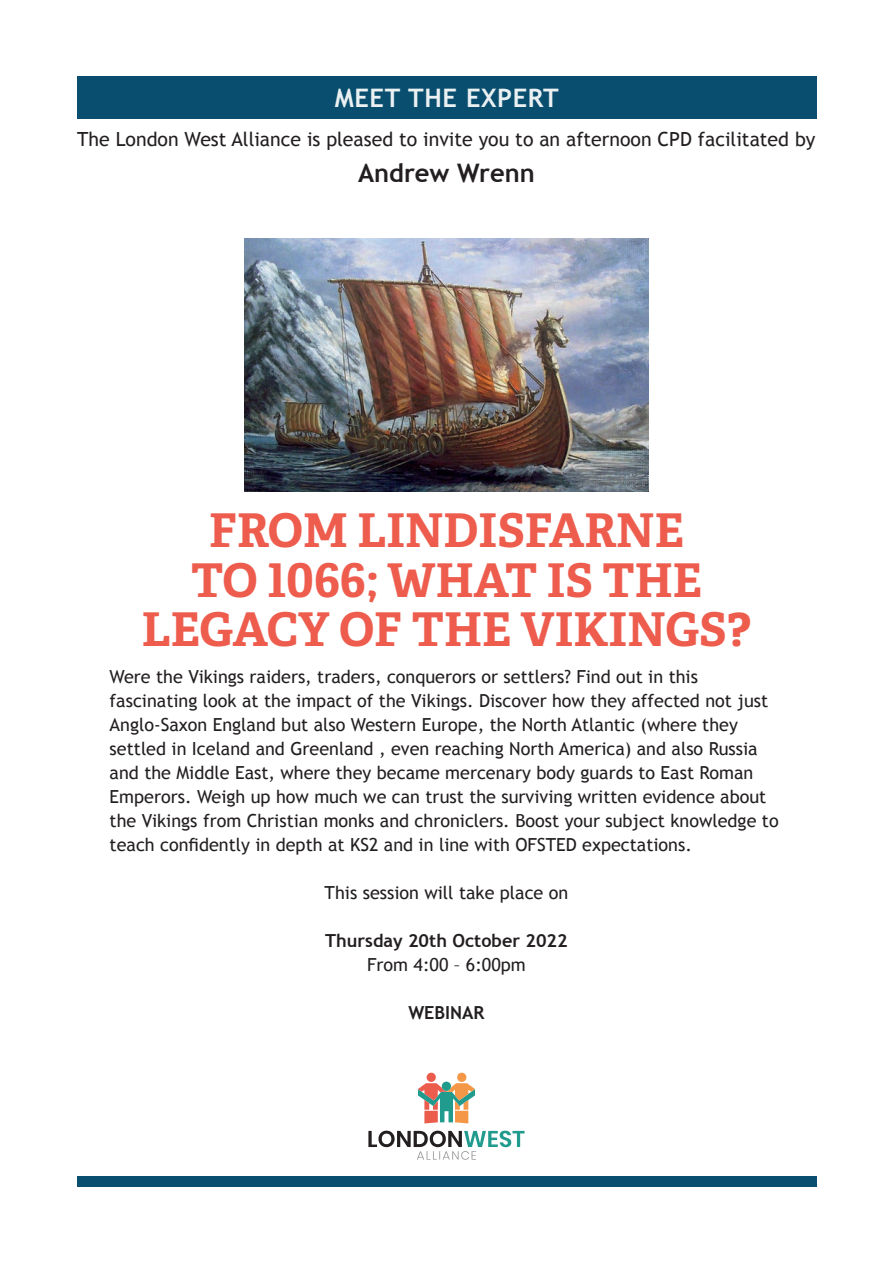
<style>
.page{position:relative;width:893px;height:1263px;background:#fff}
.page>*{position:absolute;margin:0;border:0;box-sizing:border-box;transform-origin:0 0}
.t1{font:700 46.5px/49.5px "Adelle PE";color:#ed5c4d;text-align:center}
.t2{font:700 25.5px "Trebuchet MS";letter-spacing:.025em;color:#ebf1f2}
.t3{font:700 25.5px "Trebuchet MS";color:#231f20}
.t4{font:19.5px "Trebuchet MS";color:#231f20}
.t5{font:18px/24px "Trebuchet MS";color:#231f20}
.t6{font:700 18px "Trebuchet MS";color:#231f20}
</style>
<div class="page">
<svg style="left:418px;top:1073px;width:57px;height:50px"></svg>
<svg style="left:368px;top:1130px;width:157px;height:30px"></svg>
<div style="left:77px;top:77px;width:739px;height:42px;background:#094e6f"></div>
<div style="left:77px;top:1176px;width:739px;height:10px;background:#094e6f"></div>
<img style="left:245px;top:238px;width:403px;height:253px">
<h2 class="t2" style="left:335px;top:82px;width:226px">MEET THE EXPERT</h2>
<p class="t4" style="left:77px;top:128px;width:740px">The London West Alliance is pleased to invite you to an afternoon CPD facilitated by</p>
<h2 class="t3" style="left:358px;top:157px;width:178px">Andrew Wrenn</h2>
<h1 class="t1" style="left:142px;top:504px;width:611px">FROM LINDISFARNE<br>TO 1066; WHAT IS THE<br>LEGACY OF THE VIKINGS?</h1>
<p class="t5" style="left:110px;top:665px;width:670px">Were the Vikings raiders, traders, conquerors or settlers? Find out in this fascinating look at the impact of the Vikings. Discover how they affected not just Anglo-Saxon England but also Western Europe, the North Atlantic (where they settled in Iceland and Greenland , even reaching North America) and also Russia and the Middle East, where they became mercenary body guards to East Roman Emperors. Weigh up how much we can trust the surviving written evidence about the Vikings from Christian monks and chroniclers. Boost your subject knowledge to teach confidently in depth at KS2 and in line with OFSTED expectations.</p>
<p class="t5" style="left:325px;top:881px;width:245px">This session will take place on</p>
<p class="t6" style="left:325px;top:929px;width:244px">Thursday 20th October 2022</p>
<p class="t5" style="left:367px;top:953px;width:160px">From 4:00 – 6:00pm</p>
<p class="t6" style="left:408px;top:1001px;width:78px">WEBINAR</p>
</div>
